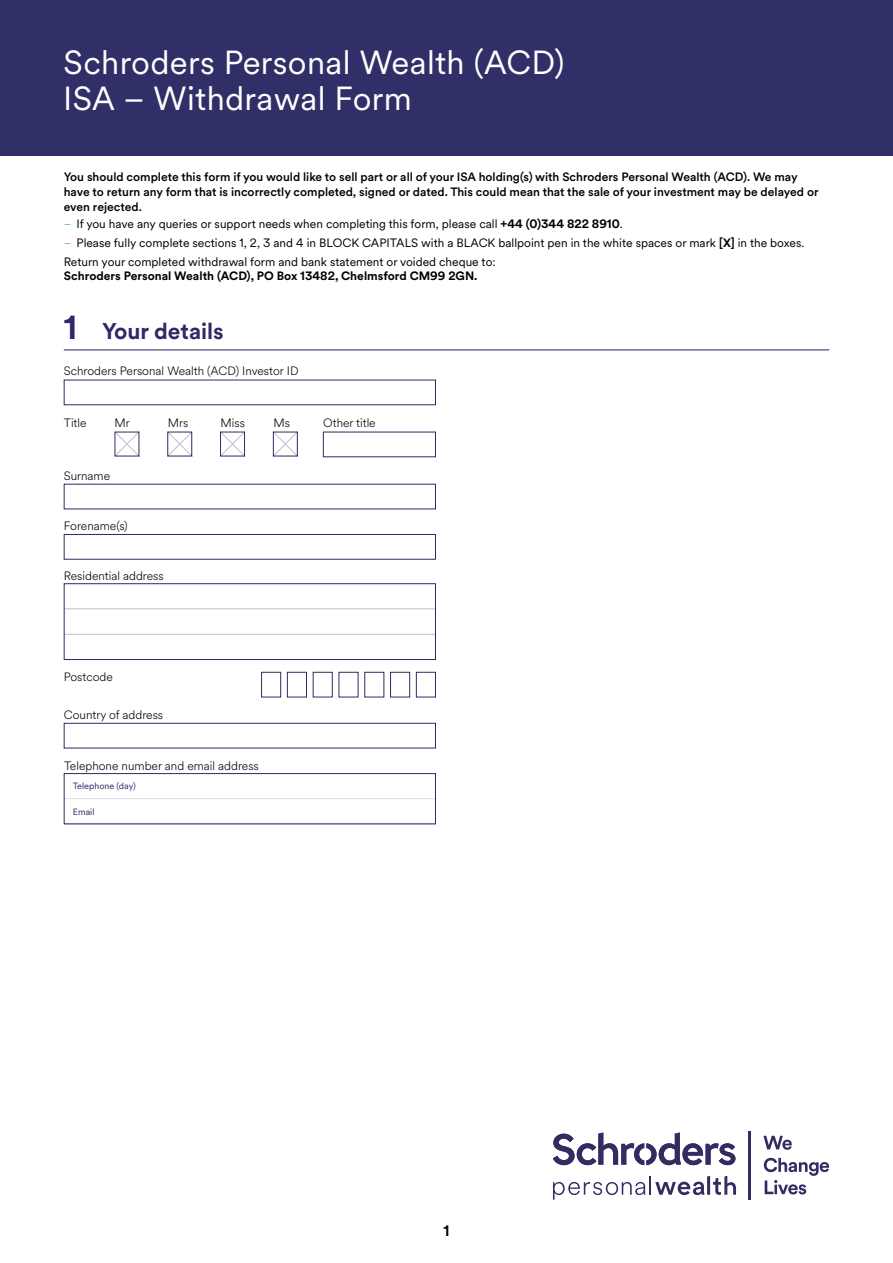
<style>
.page{position:relative;width:893px;height:1263px;background:#fff}
.page>*{position:absolute;margin:0;border:0;box-sizing:border-box;transform-origin:0 0}
.FORM_HEADLINE{font:33px/36px "Schroders Circular";letter-spacing:.01em;color:#fff}
.FORM_BAND_HEADER{font:700 22.5px "Schroders Circular";color:#322767}
.FORM_PAGE_NUMBER{font:700 15px "Schroders Circular";color:#000}
.FORM_BODY_TEXT{font:12px/14.2px "Schroders Circular";color:#000}
.FORM_BODY_TEXT-2{font:500 12px/15px "Schroders Circular";color:#000}
.FORM_BODY_TEXT-3{font:300 12px "Schroders Circular";color:#000}
.POSTCODE{font:9px "Schroders Circular";color:#322767}
.s1{font-weight:300;color:#399fd9}
.s2{font-weight:700}
.s3{font-size:33px}
</style>
<div class="page">
<svg style="left:553px;top:1132px;width:182px;height:33px"></svg>
<svg style="left:553px;top:1176px;width:183px;height:24px"></svg>
<svg style="left:764px;top:1158px;width:65px;height:36px"></svg>
<svg style="left:763px;top:1136px;width:29px;height:14px"></svg>
<hr style="left:749px;top:1131px;width:2px;height:69px;background:#342b60">
<div style="left:0;top:0;width:893px;height:155px;background:#312f67"></div>
<hr style="left:64px;top:349px;width:765px;height:1px;background:#322767">
<hr style="left:64px;top:608px;width:371px;height:1px;background:#c3bdcf">
<hr style="left:64px;top:634px;width:371px;height:1px;background:#c3bdcf">
<div style="left:64px;top:583px;width:372px;height:77px;border:1px solid #322767"></div>
<div style="left:64px;top:723px;width:372px;height:25px;border:1px solid #322767"></div>
<hr style="left:64px;top:798px;width:371px;height:1px;background:#ddd9e3">
<hr style="left:64px;top:824px;width:371px;height:1px;background:#ddd9e3">
<div style="left:64px;top:773px;width:372px;height:51px;border:1px solid #322767"></div>
<svg style="left:114px;top:431px;width:26px;height:26px"></svg>
<svg style="left:167px;top:431px;width:26px;height:26px"></svg>
<svg style="left:220px;top:431px;width:26px;height:26px"></svg>
<div style="left:220px;top:432px;width:25px;height:24px;border:1px solid #322767"></div>
<svg style="left:272px;top:431px;width:26px;height:26px"></svg>
<div style="left:273px;top:432px;width:25px;height:24px;border:1px solid #322767"></div>
<div style="left:261px;top:672px;width:20px;height:25px;border:1px solid #322767"></div>
<div style="left:287px;top:672px;width:20px;height:25px;border:1px solid #322767"></div>
<div style="left:390px;top:672px;width:20px;height:25px;border:1px solid #322767"></div>
<div style="left:416px;top:672px;width:20px;height:25px;border:1px solid #322767"></div>
<div style="left:64px;top:534px;width:372px;height:25px;border:1px solid #322767"></div>
<p class="FORM_HEADLINE" style="left:63px;top:43px;width:503px">Schroders Personal Wealth (ACD)<br>ISA – Withdrawal Form</p>
<p class="FORM_BODY_TEXT-2" style="left:64px;top:169px;width:756px">You should complete this form if you would like to sell part or all of your ISA holding(s) with Schroders Personal Wealth (ACD). We may have to return any form that is incorrectly completed, signed or dated. This could mean that the sale of your investment may be delayed or even rejected.</p>
<p class="FORM_BODY_TEXT" style="left:64px;top:216px;width:560px"><span class="s1">–</span> If you have any queries or support needs when completing this form, please call <span class="s2">+44 (0)344 822 8910</span>.</p>
<p class="FORM_BODY_TEXT" style="left:64px;top:235px;width:742px"><span class="s1">–</span> Please fully complete sections 1, 2, 3 and 4 in BLOCK CAPITALS with a BLACK ballpoint pen in the white spaces or mark <span class="s2">[X]</span> in the boxes.</p>
<p class="FORM_BODY_TEXT" style="left:64px;top:254px;width:433px">Return your completed withdrawal form and bank statement or voided cheque to:<br><span class="s2">Schroders Personal Wealth (ACD), PO Box 13482, Chelmsford CM99 2GN.</span></p>
<p class="FORM_BAND_HEADER" style="left:64px;top:315px;width:162px"><span class="s3">1</span> Your details</p>
<p class="FORM_BODY_TEXT-3" style="left:64px;top:363px;width:236px">Schroders Personal Wealth (ACD) Investor ID</p>
<p class="FORM_BODY_TEXT-3" style="left:64px;top:415px;width:24px">Title</p>
<p class="FORM_BODY_TEXT-3" style="left:114px;top:415px;width:17px">Mr</p>
<p class="FORM_BODY_TEXT-3" style="left:168px;top:415px;width:22px">Mrs</p>
<p class="FORM_BODY_TEXT-3" style="left:221px;top:415px;width:26px">Miss</p>
<p class="FORM_BODY_TEXT-3" style="left:273px;top:415px;width:18px">Ms</p>
<p class="FORM_BODY_TEXT-3" style="left:323px;top:415px;width:54px">Other title</p>
<p class="FORM_BODY_TEXT-3" style="left:64px;top:467px;width:48px">Surname</p>
<p class="FORM_BODY_TEXT-3" style="left:64px;top:518px;width:65px">Forename(s)</p>
<p class="FORM_BODY_TEXT-3" style="left:64px;top:568px;width:101px">Residential address</p>
<p class="FORM_BODY_TEXT-3" style="left:64px;top:669px;width:51px">Postcode</p>
<p class="FORM_BODY_TEXT-3" style="left:64px;top:707px;width:101px">Country of address</p>
<p class="FORM_BODY_TEXT-3" style="left:64px;top:758px;width:196px">Telephone number and email address</p>
<p class="POSTCODE" style="left:73px;top:780px;width:64px">Telephone (day)</p>
<p class="POSTCODE" style="left:73px;top:806px;width:23px">Email</p>
<p class="FORM_PAGE_NUMBER" style="left:443px;top:1220px;width:7px">1</p>
</div>
